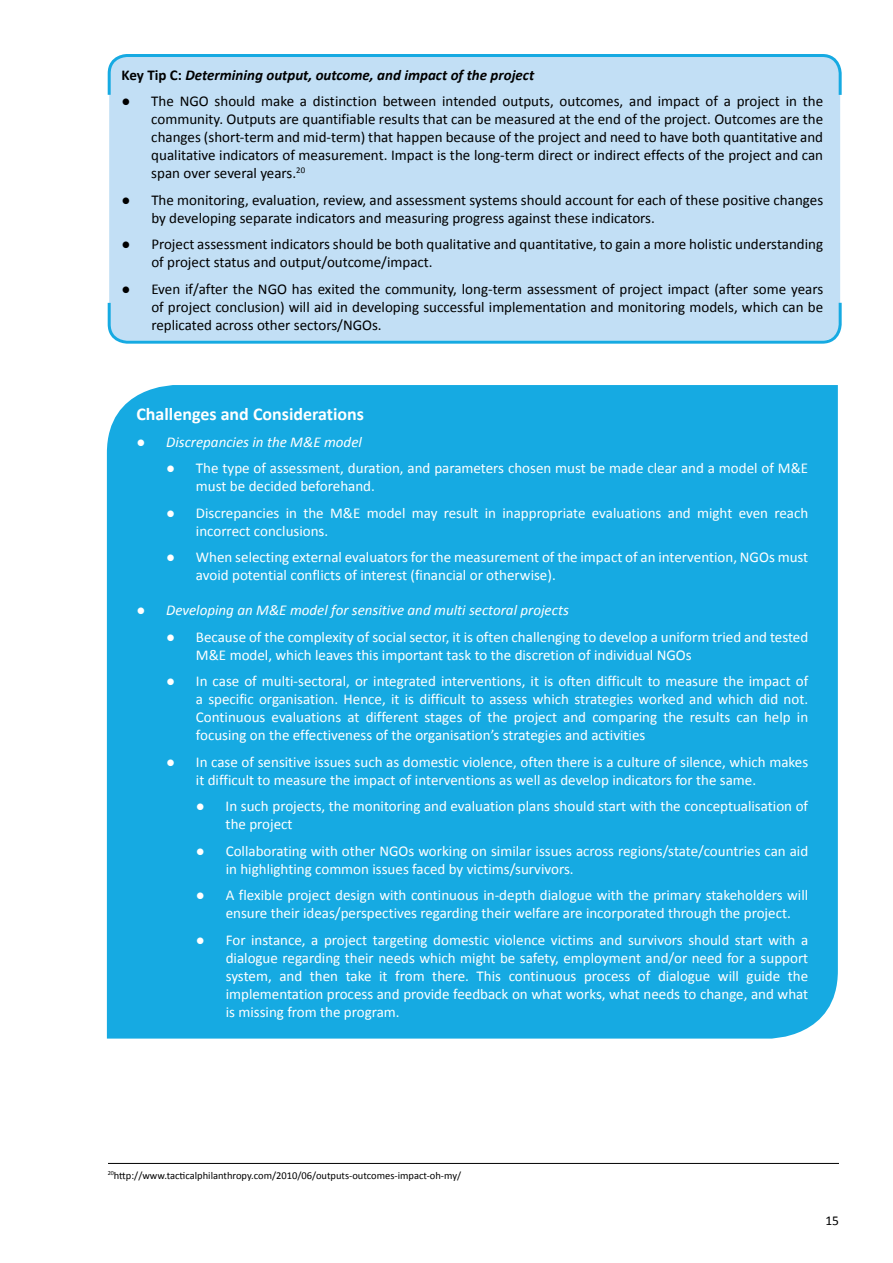
<style>
.page{position:relative;width:893px;height:1263px;background:#fff}
.page>*{position:absolute;margin:0;border:0;box-sizing:border-box;transform-origin:0 0}
.t1{font:700 18px "Calibri";color:#fff}
.t2{font:15px/18px "Calibri";color:#fff}
.t3{font:15px/18px "Calibri";color:#000;text-align:justify}
.t4{font:italic 15px "Calibri";color:#fff}
.t5{font:italic 700 15px "Calibri";color:#000}
.t6{font:13.5px "Calibri";color:#000}
.t7{font:10.5px "Calibri";color:#000}
.s1{font-style:normal}
.s2{font-weight:700;font-style:normal}
</style>
<div class="page">
<div style="left:109px;top:54px;width:731px;height:287px;background:#c2dff5;border-radius:18px"></div>
<svg style="left:107px;top:54px;width:735px;height:44px"></svg>
<svg style="left:107px;top:300px;width:735px;height:44px"></svg>
<div style="left:107px;top:385px;width:731px;height:653px;background:#16aae2"></div>
<hr style="left:108px;top:1163px;width:731px;height:1px;background:#000">
<p class="t5" style="left:122px;top:65px;width:414px"><span class="s1">Key Tip C:</span> Determining output, outcome, and impact of the project</p>
<p class="t3" style="left:151px;top:92px;width:673px;text-indent:-30px">● The NGO should make a distinction between intended outputs, outcomes, and impact of a project in the community. Outputs are quantifiable results that can be measured at the end of the project. Outcomes are the changes (short-term and mid-term) that happen because of the project and need to have both quantitative and qualitative indicators of measurement. Impact is the long-term direct or indirect effects of the project and can span over several years.<sup>20</sup></p>
<p class="t3" style="left:151px;top:191px;width:673px;text-indent:-30px">● The monitoring, evaluation, review, and assessment systems should account for each of these positive changes by developing separate indicators and measuring progress against these indicators.</p>
<p class="t3" style="left:151px;top:235px;width:673px;text-indent:-30px">● Project assessment indicators should be both qualitative and quantitative, to gain a more holistic understanding of project status and output/outcome/impact.</p>
<p class="t3" style="left:151px;top:280px;width:673px;text-indent:-30px">● Even if/after the NGO has exited the community, long-term assessment of project impact (after some years of project conclusion) will aid in developing successful implementation and monitoring models, which can be replicated across other sectors/NGOs.</p>
<p class="t1" style="left:136px;top:403px;width:229px">Challenges and Considerations</p>
<p class="t4" style="left:136px;top:432px;width:227px"><span class="s1">●</span> Discrepancies in the M&amp;E model</p>
<p class="t2" style="left:196px;top:459px;width:614px;text-indent:-30px">● The type of assessment, duration, and parameters chosen must be made clear and a model of M&amp;E must be decided beforehand.</p>
<p class="t2" style="left:196px;top:504px;width:614px;text-indent:-30px">● Discrepancies in the M&amp;E model may result in inappropriate evaluations and might even reach incorrect conclusions.</p>
<p class="t2" style="left:196px;top:548px;width:614px;text-indent:-30px">● When selecting external evaluators for the measurement of the impact of an intervention, NGOs must avoid potential conflicts of interest (financial or otherwise).</p>
<p class="t4" style="left:136px;top:600px;width:434px"><span class="s2">●</span> Developing an M&amp;E model for sensitive and multi sectoral projects</p>
<p class="t2" style="left:196px;top:628px;width:614px;text-indent:-30px">● Because of the complexity of social sector, it is often challenging to develop a uniform tried and tested<br>M&amp;E model, which leaves this important task to the discretion of individual NGOs</p>
<p class="t2" style="left:196px;top:672px;width:614px;text-align:justify;text-indent:-30px">● In case of multi-sectoral, or integrated interventions, it is often difficult to measure the impact of a specific organisation. Hence, it is difficult to assess which strategies worked and which did not.<br>Continuous evaluations at different stages of the project and comparing the results can help in focusing on the effectiveness of the organisation’s strategies and activities</p>
<p class="t2" style="left:196px;top:753px;width:614px;text-indent:-30px">● In case of sensitive issues such as domestic violence, often there is a culture of silence, which makes it difficult to measure the impact of interventions as well as develop indicators for the same.</p>
<p class="t2" style="left:226px;top:797px;width:584px;text-indent:-30px">● In such projects, the monitoring and evaluation plans should start with the conceptualisation of the project</p>
<p class="t2" style="left:226px;top:842px;width:584px;text-indent:-30px">● Collaborating with other NGOs working on similar issues across regions/state/countries can aid in highlighting common issues faced by victims/survivors.</p>
<p class="t2" style="left:226px;top:886px;width:584px;text-indent:-30px">● A flexible project design with continuous in-depth dialogue with the primary stakeholders will ensure their ideas/perspectives regarding their welfare are incorporated through the project.</p>
<p class="t2" style="left:226px;top:931px;width:584px;text-align:justify;text-indent:-30px">● For instance, a project targeting domestic violence victims and survivors should start with a dialogue regarding their needs which might be safety, employment and/or need for a support system, and then take it from there. This continuous process of dialogue will guide the implementation process and provide feedback on what works, what needs to change, and what is missing from the program.</p>
<p class="t7" style="left:108px;top:1168px;width:355px"><sup>20</sup>http://www.tacticalphilanthropy.com/2010/06/outputs-outcomes-impact-oh-my/</p>
<p class="t6" style="left:825px;top:1212px;width:15px">15</p>
</div>
